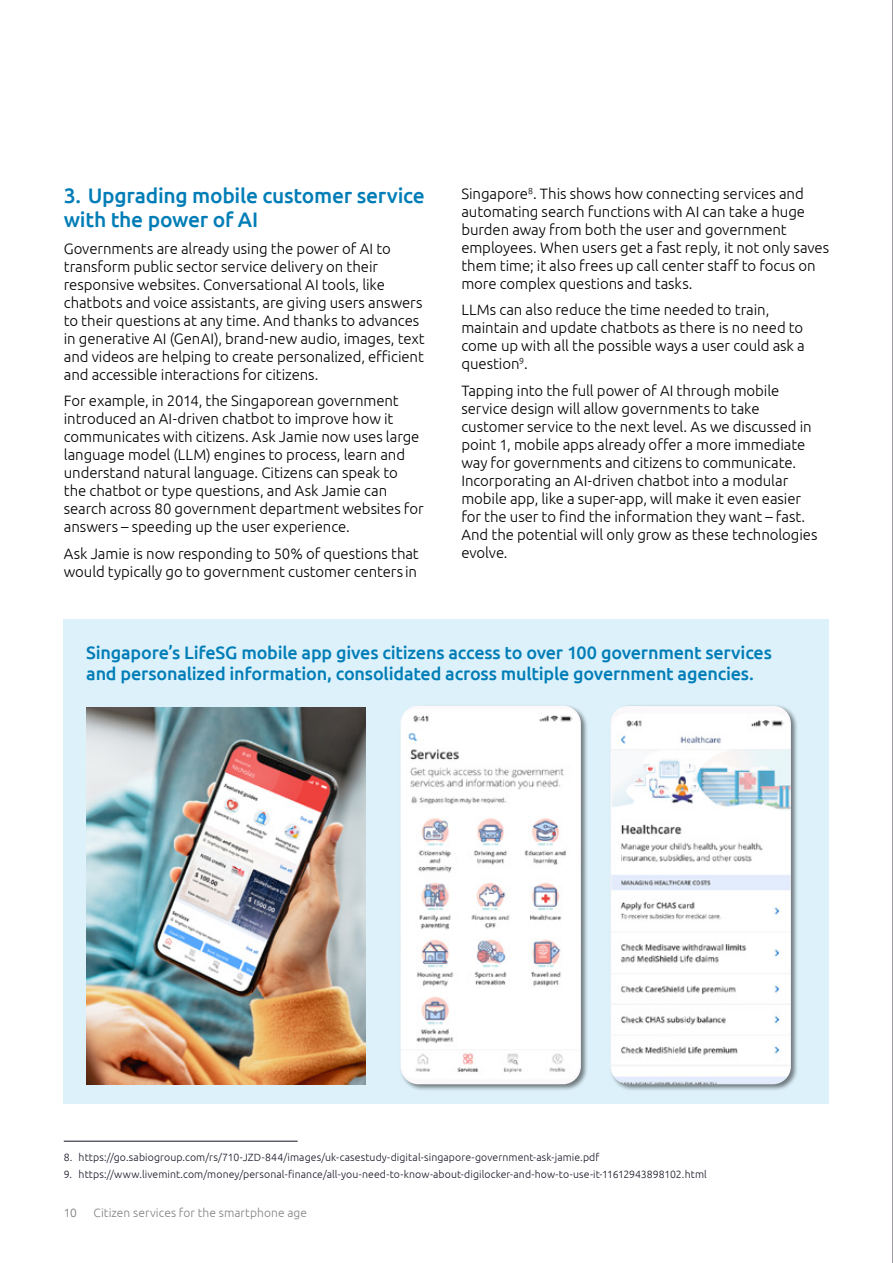
<style>
.page{position:relative;width:893px;height:1263px;background:#fff}
.page>*{position:absolute;margin:0;border:0;box-sizing:border-box;transform-origin:0 0}
.t1{font:500 21px/24px "Ubuntu";letter-spacing:-.015em;color:#007db7}
.t2{font:500 18px/21.6px "Ubuntu";letter-spacing:-.015em;color:#007db7}
.t3{font:300 15px/18px "Ubuntu";letter-spacing:-.005em;color:#000}
.t4{font:300 12px "Ubuntu";letter-spacing:.005em;color:#808285}
.t5{font:300 12px "Ubuntu";color:#77787b}
.t6{font:300 10.5px/17px "Ubuntu";letter-spacing:.01em;color:#151625}
</style>
<div class="page">
<hr style="left:892px;top:0;width:1px;height:1263px;background:#827e88">
<div style="left:64px;top:620px;width:765px;height:484px;background:#dcf1fa"></div>
<img style="left:86px;top:707px;width:280px;height:377px">
<div style="left:399px;top:704px;width:189px;height:388px;background:#000;opacity:.5"></div>
<img style="left:400px;top:706px;width:181px;height:378px">
<div style="left:609px;top:704px;width:189px;height:388px;background:#000;opacity:.5"></div>
<img style="left:610px;top:706px;width:181px;height:378px">
<hr style="left:64px;top:1141px;width:234px;height:1px;background:#151625">
<h1 class="t1" style="left:64px;top:183px;width:363px">3. Upgrading mobile customer service with the power of AI</h1>
<p class="t3" style="left:64px;top:239px;width:362px">Governments are already using the power of AI to transform public sector service delivery on their responsive websites. Conversational AI tools, like chatbots and voice assistants, are giving users answers to their questions at any time. And thanks to advances in generative AI (GenAI), brand-new audio, images, text and videos are helping to create personalized, efficient and accessible interactions for citizens.</p>
<p class="t3" style="left:64px;top:392px;width:361px">For example, in 2014, the Singaporean government introduced an AI-driven chatbot to improve how it communicates with citizens. Ask Jamie now uses large language model (LLM) engines to process, learn and understand natural language. Citizens can speak to the chatbot or type questions, and Ask Jamie can search across 80 government department websites for answers – speeding up the user experience.</p>
<p class="t3" style="left:64px;top:544px;width:356px">Ask Jamie is now responding to 50% of questions that would typically go to government customer centers in</p>
<p class="t3" style="left:461px;top:184px;width:369px">Singapore<sup>8</sup>. This shows how connecting services and automating search functions with AI can take a huge burden away from both the user and government employees. When users get a fast reply, it not only saves them time; it also frees up call center staff to focus on more complex questions and tasks.</p>
<p class="t3" style="left:461px;top:301px;width:345px">LLMs can also reduce the time needed to train, maintain and update chatbots as there is no need to come up with all the possible ways a user could ask a question<sup>9</sup>.</p>
<p class="t3" style="left:461px;top:381px;width:358px">Tapping into the full power of AI through mobile service design will allow governments to take customer service to the next level. As we discussed in point 1, mobile apps already offer a more immediate way for governments and citizens to communicate.<br>Incorporating an AI-driven chatbot into a modular mobile app, like a super-app, will make it even easier for the user to find the information they want – fast.<br>And the potential will only grow as these technologies evolve.</p>
<p class="t2" style="left:86px;top:641px;width:687px">Singapore’s LifeSG mobile app gives citizens access to over 100 government services and personalized information, consolidated across multiple government agencies.</p>
<p class="t6" style="left:79px;top:1148px;width:630px">https://go.sabiogroup.com/rs/710-JZD-844/images/uk-casestudy-digital-singapore-government-ask-jamie.pdf https://www.livemint.com/money/personal-finance/all-you-need-to-know-about-digilocker-and-how-to-use-it-11612943898102.html</p>
<p class="t6" style="left:64px;top:1148px;width:10px">8.<br>9.</p>
<p class="t5" style="left:64px;top:1205px;width:15px">10</p>
<p class="t4" style="left:94px;top:1205px;width:215px">Citizen services for the smartphone age</p>
</div>
